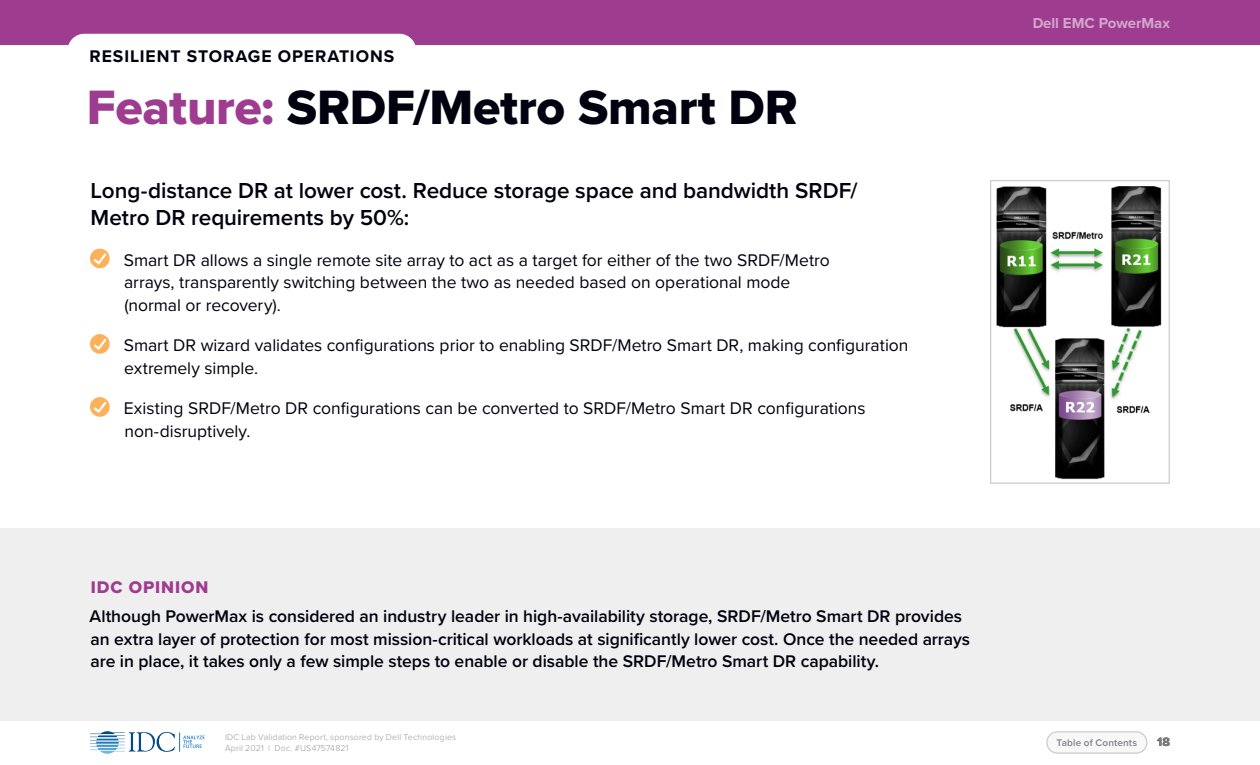
<style>
.page{position:relative;width:1260px;height:765px;background:#fff}
.page>*{position:absolute;margin:0;border:0;box-sizing:border-box;transform-origin:0 0}
.t1{font:50px "Proxima Nova Extrabld";letter-spacing:-.005em;color:#01010f}
.t2{font:600 22.5px/27.5px "Proxima Nova";letter-spacing:-.005em;color:#01010f}
.t3{font:17.5px/22.5px "Proxima Nova";color:#01010f}
.t4{font:600 17.5px/22.5px "Proxima Nova";letter-spacing:-.005em;color:#01010f}
.t5{font:700 17.5px "Proxima Nova";letter-spacing:.055em;color:#01010f}
.t6{font:17.5px "Proxima Nova Extrabld";letter-spacing:.05em;color:#9e3d90}
.t7{font:700 15px "Proxima Nova";color:#fff}
.t8{font:700 12.5px "Proxima Nova";color:#000}
.t9{font:600 10px "Proxima Nova";letter-spacing:.015em;color:#808087}
.t10{font:300 8.75px/11.2px "Proxima Nova";letter-spacing:.02em;color:#98989b}
.s1{color:#9e3d90}
</style>
<div class="page">
<svg style="left:90px;top:731px;width:115px;height:23px"></svg>
<hr style="left:0;top:45px;width:1260px;height:1px;background:#e5e5e5">
<hr style="left:0;top:720px;width:1260px;height:1px;background:#e5e5e5">
<div style="left:1047px;top:732px;width:100px;height:21px;background:#f8f8f8;border-radius:11px"></div>
<div style="left:1046px;top:731px;width:102px;height:23px;border:1px solid #ccc;border-radius:11px"></div>
<div style="left:0;top:0;width:1260px;height:45px;background:#9e3d90"></div>
<div style="left:0;top:529px;width:1260px;height:191px;background:#efefef"></div>
<div style="left:68px;top:34px;width:348px;height:34px;background:#fff;border-radius:17px"></div>
<svg style="left:90px;top:249px;width:20px;height:19px"></svg>
<svg style="left:90px;top:334px;width:20px;height:20px"></svg>
<svg style="left:90px;top:397px;width:20px;height:20px"></svg>
<img style="left:996px;top:186px;width:166px;height:294px">
<div style="left:990px;top:180px;width:180px;height:304px;border:1px solid #ccc"></div>
<p class="t5" style="left:90px;top:43px;width:306px">RESILIENT STORAGE OPERATIONS</p>
<p class="t1" style="left:87px;top:71px;width:712px"><span class="s1">Feature:</span> SRDF/Metro Smart DR</p>
<p class="t2" style="left:91px;top:176px;width:769px">Long-distance DR at lower cost. Reduce storage space and bandwidth SRDF/<br>Metro DR requirements by 50%:</p>
<p class="t3" style="left:124px;top:248px;width:708px">Smart DR allows a single remote site array to act as a target for either of the two SRDF/Metro arrays, transparently switching between the two as needed based on operational mode (normal or recovery).</p>
<p class="t3" style="left:124px;top:333px;width:786px">Smart DR wizard validates configurations prior to enabling SRDF/Metro Smart DR, making configuration extremely simple.</p>
<p class="t3" style="left:124px;top:396px;width:743px">Existing SRDF/Metro DR configurations can be converted to SRDF/Metro Smart DR configurations non-disruptively.</p>
<p class="t6" style="left:91px;top:574px;width:119px">IDC OPINION</p>
<p class="t4" style="left:90px;top:604px;width:882px">Although PowerMax is considered an industry leader in high-availability storage, SRDF/Metro Smart DR provides an extra layer of protection for most mission-critical workloads at significantly lower cost. Once the needed arrays are in place, it takes only a few simple steps to enable or disable the SRDF/Metro Smart DR capability.</p>
<p class="t7" style="left:1032px;top:12px;width:139px">Dell EMC PowerMax</p>
<p class="t10" style="left:225px;top:731px;width:233px">IDC Lab Validation Report, sponsored by Dell Technologies<br>April 2021 | Doc. #US47574821</p>
<p class="t9" style="left:1057px;top:735px;width:82px">Table of Contents</p>
<p class="t8" style="left:1157px;top:733px;width:14px">18</p>
</div>
